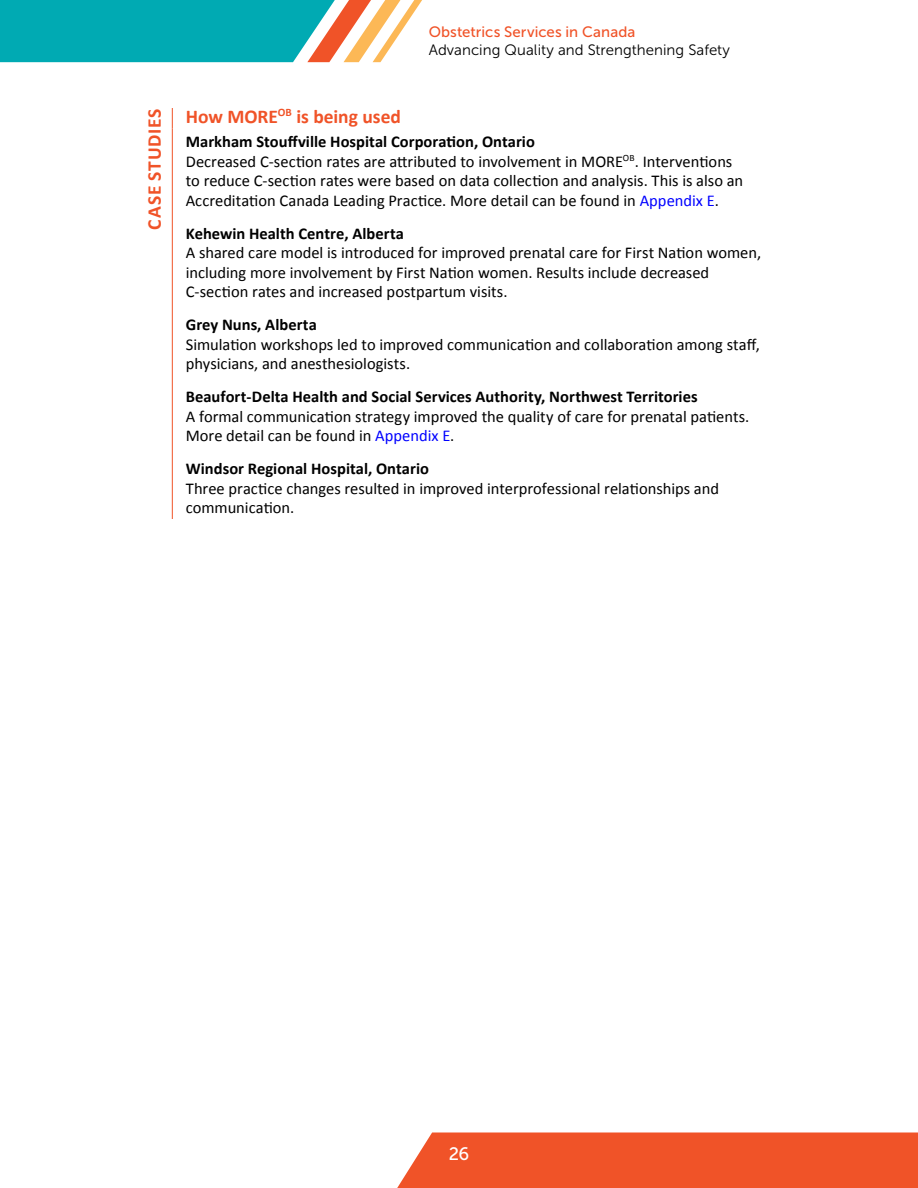
<style>
.page{position:relative;width:918px;height:1188px;background:#fff}
.page>*{position:absolute;margin:0;border:0;box-sizing:border-box;transform-origin:0 0}
.t1{font:700 19.5px "Calibri";color:#f05328}
.t2{font:700 19.5px "Calibri";letter-spacing:.04em;color:#f05328}
.t3{font:18px "Museo Sans 500";color:#fff}
.t4{font:16.5px/19.5px "Calibri";color:#000}
.t5{font:700 16.5px "Calibri";letter-spacing:.005em;color:#000}
.t6{font:15px "Museo Sans 300";letter-spacing:.005em;color:#000}
.t7{font:15px "Museo Sans 500";letter-spacing:.005em;color:#f05328}
.s1{font-weight:700}
.s2{color:#00f}
</style>
<div class="page">
<div style="left:397px;top:1132px;width:521px;height:56px;background:#f05328"></div>
<svg style="left:0;top:0;width:422px;height:62px;background:#40b2b1"></svg>
<svg style="left:172px;top:108px;width:1px;height:21px"></svg>
<hr style="left:172px;top:129px;width:1px;height:390px;background:#f05328">
<p class="t7" style="left:429px;top:23px;width:208px">Obstetrics Services in Canada</p>
<p class="t6" style="left:429px;top:42px;width:303px">Advancing Quality and Strengthening Safety</p>
<p class="t2" style="left:142px;top:230px;width:123px;rotate:-90deg">CASE STUDIES</p>
<p class="t1" style="left:186px;top:104px;width:217px">How MORE<sup>OB</sup> is being used</p>
<p class="t4" style="left:186px;top:132px;width:559px"><span class="s1">Markham Stouffville Hospital Corporation, Ontario<br></span>Decreased C-section rates are attributed to involvement in MORE<sup>OB</sup>. Interventions to reduce C-section rates were based on data collection and analysis. This is also an Accreditation Canada Leading Practice. More detail can be found in <span class="s2">Appendix E</span>.</p>
<p class="t5" style="left:186px;top:222px;width:220px">Kehewin Health Centre, Alberta</p>
<p class="t4" style="left:186px;top:243px;width:577px">A shared care model is introduced for improved prenatal care for First Nation women, including more involvement by First Nation women. Results include decreased<br>C-section rates and increased postpartum visits.</p>
<p class="t5" style="left:186px;top:314px;width:133px">Grey Nuns, Alberta</p>
<p class="t4" style="left:186px;top:334px;width:576px">Simulation workshops led to improved communication and collaboration among staff, physicians, and anesthesiologists.</p>
<p class="t5" style="left:186px;top:386px;width:513px">Beaufort-Delta Health and Social Services Authority, Northwest Territories</p>
<p class="t4" style="left:186px;top:406px;width:565px">A formal communication strategy improved the quality of care for prenatal patients.<br>More detail can be found in <span class="s2">Appendix E</span>.</p>
<p class="t5" style="left:186px;top:458px;width:245px">Windsor Regional Hospital, Ontario</p>
<p class="t4" style="left:186px;top:478px;width:535px">Three practice changes resulted in improved interprofessional relationships and communication.</p>
<p class="t3" style="left:449px;top:1144px;width:22px">26</p>
</div>
